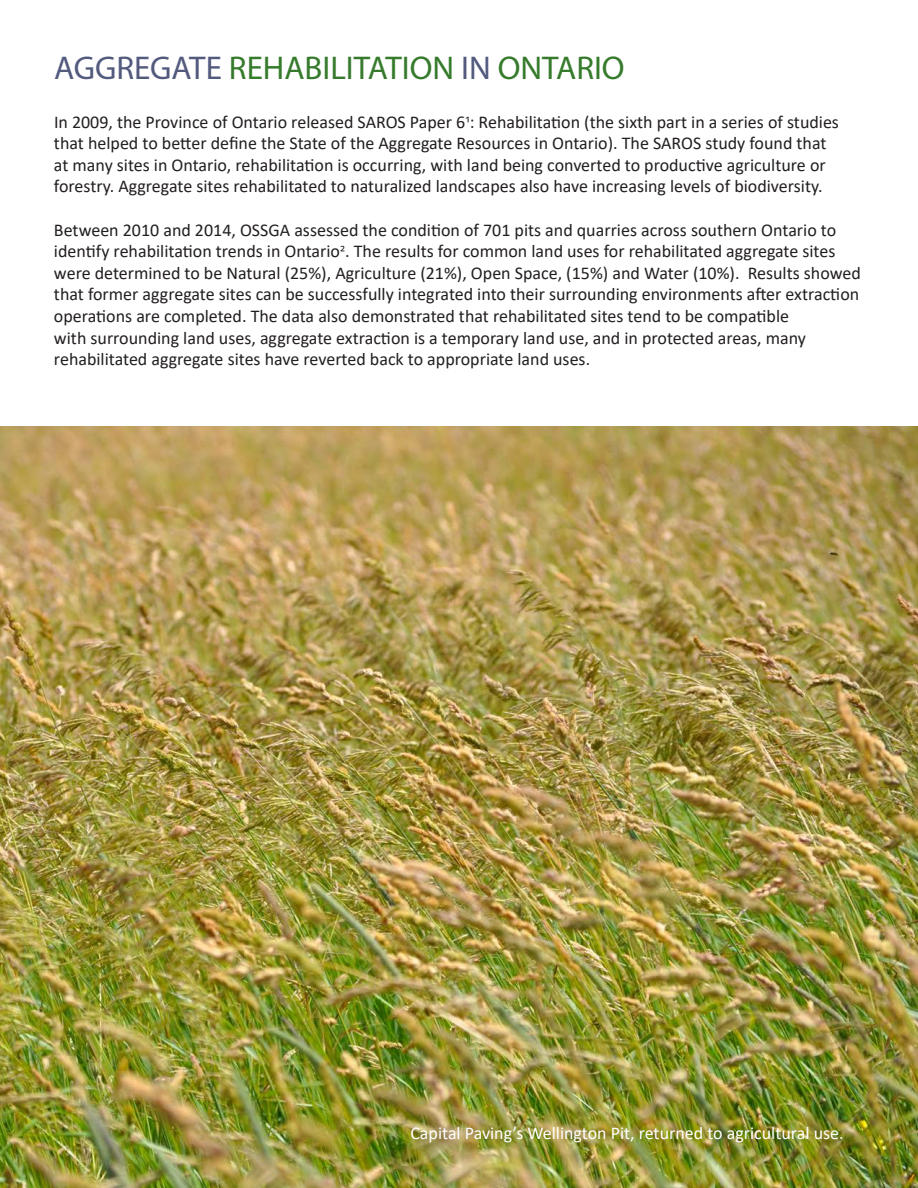
<style>
.page{position:relative;width:918px;height:1188px;background:#fff}
.page>*{position:absolute;margin:0;border:0;box-sizing:border-box;transform-origin:0 0}
.t1{font:33px "Myriad Pro";color:#357b2b}
.t2{font:18px/21.6px "Calibri";color:#231f20}
.t3{font:18px "Calibri";color:#fff}
.s1{color:#525a7d}
.s2{font-weight:300}
</style>
<div class="page">
<img style="left:0;top:426px;width:918px;height:762px">
<p class="t1" style="left:54px;top:48px;width:572px"><span class="s1">AGGREGATE</span> REHABILITATION <span class="s1">IN</span> ONTARIO</p>
<p class="t2" style="left:54px;top:110px;width:787px">In 2009, the Province of Ontario released SAROS Paper 6<span class="s2">1</span>: Rehabilitation (the sixth part in a series of studies that helped to better define the State of the Aggregate Resources in Ontario). The SAROS study found that at many sites in Ontario, rehabilitation is occurring, with land being converted to productive agriculture or forestry. Aggregate sites rehabilitated to naturalized landscapes also have increasing levels of biodiversity.</p>
<p class="t2" style="left:54px;top:218px;width:808px">Between 2010 and 2014, OSSGA assessed the condition of 701 pits and quarries across southern Ontario to identify rehabilitation trends in Ontario<span class="s2">2</span>. The results for common land uses for rehabilitated aggregate sites were determined to be Natural (25%), Agriculture (21%), Open Space, (15%) and Water (10%). Results showed that former aggregate sites can be successfully integrated into their surrounding environments after extraction operations are completed. The data also demonstrated that rehabilitated sites tend to be compatible<br>with surrounding land uses, aggregate extraction is a temporary land use, and in protected areas, many rehabilitated aggregate sites have reverted back to appropriate land uses.</p>
<p class="t3" style="left:410px;top:1121px;width:435px">Capital Paving’s Wellington Pit, returned to agricultural use.</p>
</div>
